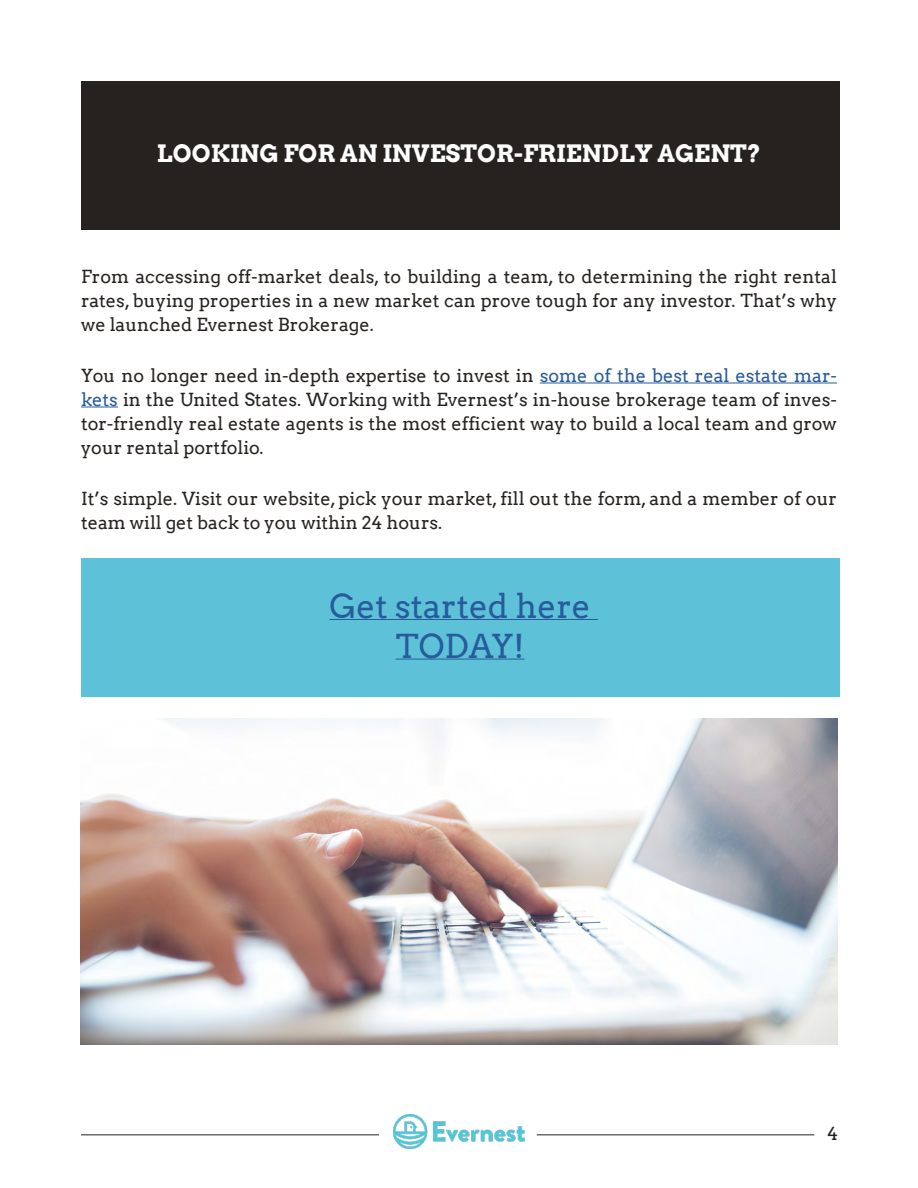
<style>
.page{position:relative;width:918px;height:1188px;background:#fff}
.page>*{position:absolute;margin:0;border:0;box-sizing:border-box;transform-origin:0 0}
.t1{font:33px/39.6px "Arvo";color:#275b9b;text-align:center}
.t2{font:700 24px "Arvo";color:#fff}
.t3{font:18px/24px "Arvo";color:#26221f;text-align:justify}
.s1{color:#275b9b}
</style>
<div class="page">
<img style="left:393px;top:1114px;width:132px;height:34px">
<hr style="left:81px;top:1134px;width:298px;height:1px;background:#26221f">
<hr style="left:537px;top:1134px;width:277px;height:1px;background:#26221f">
<div style="left:81px;top:81px;width:758px;height:149px;background:#26221f"></div>
<hr style="left:540px;top:383px;width:297px;height:1px;background:#275b9b">
<hr style="left:81px;top:407px;width:37px;height:1px;background:#275b9b">
<div style="left:81px;top:558px;width:758px;height:139px;background:#5dc2d7"></div>
<hr style="left:329px;top:619px;width:269px;height:1px;background:#275b9b">
<hr style="left:396px;top:659px;width:128px;height:1px;background:#275b9b">
<img style="left:81px;top:718px;width:756px;height:327px">
<h2 class="t2" style="left:157px;top:139px;width:606px">LOOKING FOR AN INVESTOR-FRIENDLY AGENT?</h2>
<p class="t3" style="left:81px;top:265px;width:758px">From accessing off-market deals, to building a team, to determining the right rental rates, buying properties in a new market can prove tough for any investor. That’s why we launched Evernest Brokerage.</p>
<p class="t3" style="left:81px;top:364px;width:758px">You no longer need in-depth expertise to invest in <span class="s1">some of the best real estate mar&shy;kets</span> in the United States. Working with Evernest’s in-house brokerage team of inves&shy;tor-friendly real estate agents is the most efficient way to build a local team and grow your rental portfolio.</p>
<p class="t3" style="left:81px;top:487px;width:758px">It’s simple. Visit our website, pick your market, fill out the form, and a member of our team will get back to you within 24 hours.</p>
<h1 class="t1" style="left:329px;top:587px;width:263px">Get started here<br>TODAY!</h1>
<p class="t3" style="left:827px;top:1121px;width:12px">4</p>
</div>
